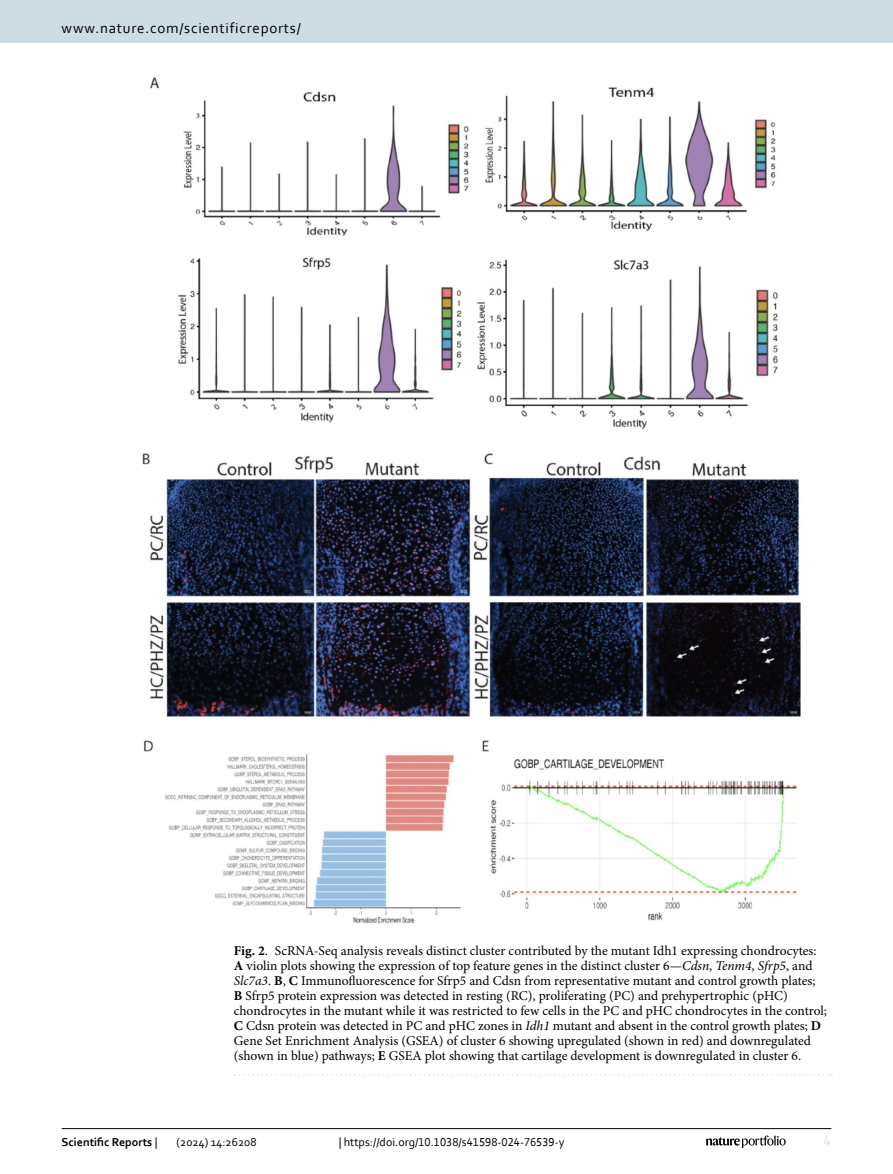
<style>
.page{position:relative;width:893px;height:1174px;background:#fff}
.page>*{position:absolute;margin:0;border:0;box-sizing:border-box;transform-origin:0 0}
.t1{font:15px "Corbel";letter-spacing:.05em;color:#000}
.t2{font:15px "Corbel";color:#d9e4eb}
.Figure_Caption{font:13.5px/15px "Minion Pro";letter-spacing:-.005em;color:#000}
.t3{font:12px "Corbel";color:#000}
.t4{font:700 12px "Corbel";color:#000}
.s1{font-weight:700}
.s2{font-style:italic}
.s3{font-weight:400}
</style>
<div class="page">
<img style="left:142px;top:77px;width:659px;height:846px">
<svg style="left:235px;top:1074px;width:597px;height:1px"></svg>
<hr style="left:62px;top:1128px;width:769px;height:1px;background:#000">
<svg style="left:706px;top:1135px;width:80px;height:12px"></svg>
<div style="left:0;top:0;width:893px;height:43px;background:#cedde4"></div>
<p class="t1" style="left:62px;top:18px;width:241px">www.nature.com/scientificreports/</p>
<p class="Figure_Caption" style="left:234px;top:942px;width:595px"><span class="s1">Fig. 2</span>. ScRNA-Seq analysis reveals distinct cluster contributed by the mutant Idh1 expressing chondrocytes:<br><span class="s1">A</span> violin plots showing the expression of top feature genes in the distinct cluster 6—<span class="s2">Cdsn</span>, <span class="s2">Tenm4</span>, <span class="s2">Sfrp5</span>, and <span class="s2">Slc7a3</span>. <span class="s1">B</span>, <span class="s1">C</span> Immunofluorescence for Sfrp5 and Cdsn from representative mutant and control growth plates; <span class="s1">B</span> Sfrp5 protein expression was detected in resting (RC), proliferating (PC) and prehypertrophic (pHC) chondrocytes in the mutant while it was restricted to few cells in the PC and pHC chondrocytes in the control; <span class="s1">C</span> Cdsn protein was detected in PC and pHC zones in <span class="s2">Idh1</span> mutant and absent in the control growth plates; <span class="s1">D </span>Gene Set Enrichment Analysis (GSEA) of cluster 6 showing upregulated (shown in red) and downregulated (shown in blue) pathways; <span class="s1">E</span> GSEA plot showing that cartilage development is downregulated in cluster 6.</p>
<p class="t4" style="left:62px;top:1134px;width:97px">Scientific Reports <span class="s3">|</span></p>
<p class="t3" style="left:177px;top:1134px;width:81px">(2024) 14:26208</p>
<p class="t3" style="left:339px;top:1134px;width:227px">| https://doi.org/10.1038/s41598-024-76539-y</p>
<p class="t2" style="left:824px;top:1132px;width:9px">4</p>
</div>
